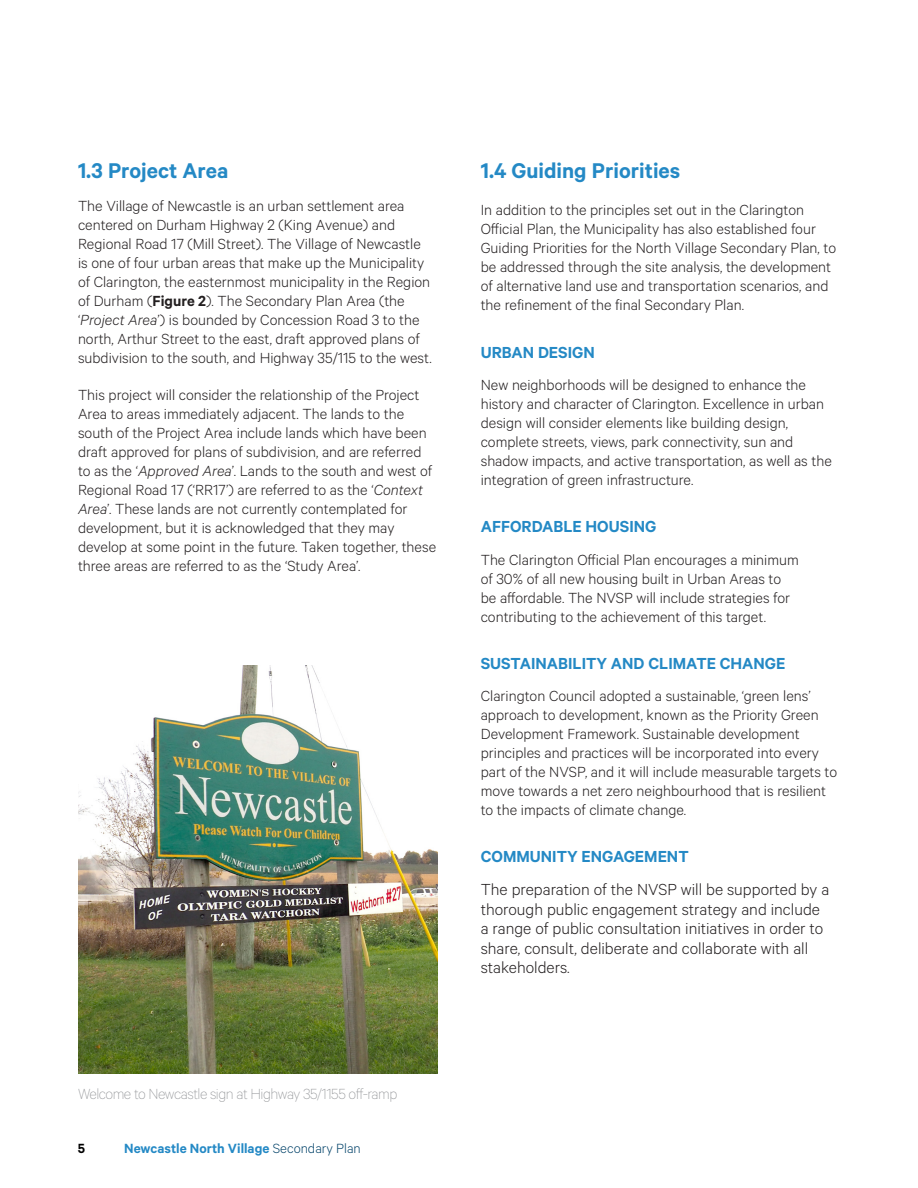
<style>
.page{position:relative;width:918px;height:1188px;background:#fff}
.page>*{position:absolute;margin:0;border:0;box-sizing:border-box;transform-origin:0 0}
.t1{font:600 24px "Calibre";color:#2489c5}
.Heading_1{font:300 18px/19.5px "Calibre";color:#231f20}
.Header_2_-_New{font:600 18px "Calibre";color:#2489c5}
.Body_Text{font:300 16.5px/18.9px "Calibre";color:#231f20}
.call_outs{font:100 16.5px "Calibre";letter-spacing:-.03em;color:#8f9194}
.t2{font:600 15px "Calibre";color:#2489c5}
.t3{font:600 15px "Calibre";color:#000}
.s1{font-weight:600}
.s2{font-style:italic}
.s3{font-weight:300;color:#06456b}
</style>
<div class="page">
<img style="left:78px;top:665px;width:359px;height:409px">
<h2 class="t1" style="left:78px;top:157px;width:152px">1.3 Project Area</h2>
<p class="Body_Text" style="left:78px;top:196px;width:355px">The Village of Newcastle is an urban settlement area centered on Durham Highway 2 (King Avenue) and Regional Road 17 (Mill Street). The Village of Newcastle is one of four urban areas that make up the Municipality of Clarington, the easternmost municipality in the Region of Durham (<span class="s1">Figure 2</span>). The Secondary Plan Area (the ‘<span class="s2">Project Area</span>’) is bounded by Concession Road 3 to the north, Arthur Street to the east, draft approved plans of subdivision to the south, and Highway 35/115 to the west.</p>
<p class="Body_Text" style="left:78px;top:384px;width:360px">This project will consider the relationship of the Project Area to areas immediately adjacent. The lands to the south of the Project Area include lands which have been draft approved for plans of subdivision, and are referred to as the ‘<span class="s2">Approved Area</span>’. Lands to the south and west of Regional Road 17 (‘RR17’) are referred to as the ‘<span class="s2">Context Area</span>’. These lands are not currently contemplated for development, but it is acknowledged that they may develop at some point in the future. Taken together, these three areas are referred to as the ‘Study Area’.</p>
<h2 class="t1" style="left:481px;top:157px;width:201px">1.4 Guiding Priorities</h2>
<p class="Body_Text" style="left:481px;top:200px;width:357px">In addition to the principles set out in the Clarington Official Plan, the Municipality has also established four Guiding Priorities for the North Village Secondary Plan, to be addressed through the site analysis, the development of alternative land use and transportation scenarios, and the refinement of the final Secondary Plan.</p>
<p class="Header_2_-_New" style="left:481px;top:341px;width:116px">URBAN DESIGN</p>
<p class="Body_Text" style="left:481px;top:375px;width:353px">New neighborhoods will be designed to enhance the history and character of Clarington. Excellence in urban design will consider elements like building design, complete streets, views, park connectivity, sun and shadow impacts, and active transportation, as well as the integration of green infrastructure.</p>
<p class="Header_2_-_New" style="left:481px;top:516px;width:177px">AFFORDABLE HOUSING</p>
<p class="Body_Text" style="left:481px;top:549px;width:320px">The Clarington Official Plan encourages a minimum of 30% of all new housing built in Urban Areas to be affordable. The NVSP will include strategies for contributing to the achievement of this target.</p>
<p class="Header_2_-_New" style="left:481px;top:653px;width:306px">SUSTAINABILITY AND CLIMATE CHANGE</p>
<p class="Body_Text" style="left:481px;top:686px;width:358px">Clarington Council adopted a sustainable, ‘green lens’ approach to development, known as the Priority Green Development Framework. Sustainable development principles and practices will be incorporated into every part of the NVSP, and it will include measurable targets to move towards a net zero neighbourhood that is resilient to the impacts of climate change.</p>
<p class="Header_2_-_New" style="left:481px;top:846px;width:209px">COMMUNITY ENGAGEMENT</p>
<p class="Heading_1" style="left:481px;top:879px;width:350px">The preparation of the NVSP will be supported by a thorough public engagement strategy and include a range of public consultation initiatives in order to share, consult, deliberate and collaborate with all stakeholders.</p>
<p class="call_outs" style="left:78px;top:1084px;width:321px">Welcome to Newcastle sign at Highway 35/1155 off-ramp</p>
<p class="t3" style="left:78px;top:1139px;width:9px">5</p>
<p class="t2" style="left:124px;top:1139px;width:238px">Newcastle North Village <span class="s3">Secondary Plan</span></p>
</div>
